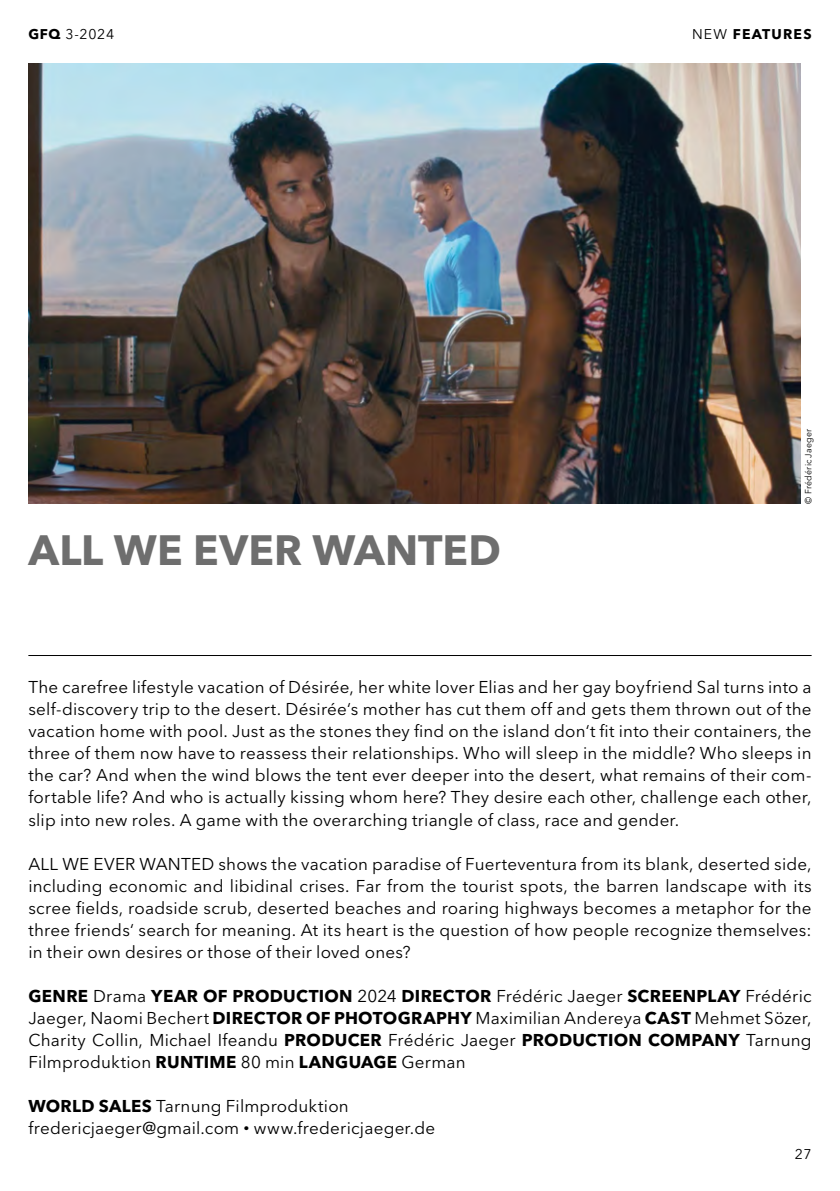
<style>
.page{position:relative;width:840px;height:1191px;background:#fff}
.page>*{position:absolute;margin:0;border:0;box-sizing:border-box;transform-origin:0 0}
.t1{font:700 42px "Avenir Next LT Pro";letter-spacing:.01em;color:#6e6e6e}
.t2{font:17px/22px "Avenir Next LT Pro";letter-spacing:.01em;color:#000;text-align:justify}
.t3{font:14px "Avenir Next LT Pro";letter-spacing:.05em;color:#000}
.t4{font:700 14px "Avenir Next LT Pro";letter-spacing:.085em;color:#000}
.t5{font:9px "Avenir Next LT Pro";letter-spacing:.025em;color:#000}
.s1{font-weight:700}
.s2{font-weight:400}
.s3{font-weight:700;font-size:20px}
</style>
<div class="page">
<hr style="left:28px;top:655px;width:783px;height:1px;background:#000">
<img style="left:28px;top:64px;width:771px;height:439px">
<p class="t3" style="left:28px;top:25px;width:87px"><span class="s1">GFQ</span> 3-2024</p>
<p class="t4" style="left:691px;top:25px;width:121px"><span class="s2">NEW</span> FEATURES</p>
<h1 class="t1" style="left:28px;top:524px;width:474px">ALL WE EVER WANTED</h1>
<p class="t5" style="left:802px;top:503px;width:76px;rotate:-90deg">© Frédéric Jaeger</p>
<p class="t2" style="left:28px;top:676px;width:784px">The carefree lifestyle vacation of Désirée, her white lover Elias and her gay boyfriend Sal turns into a self-discovery trip to the desert. Désirée‘s mother has cut them off and gets them thrown out of the vacation home with pool. Just as the stones they find on the island don‘t fit into their containers, the three of them now have to reassess their relationships. Who will sleep in the middle? Who sleeps in the car? And when the wind blows the tent ever deeper into the desert, what remains of their com&shy;fortable life? And who is actually kissing whom here? They desire each other, challenge each other, slip into new roles. A game with the overarching triangle of class, race and gender.</p>
<p class="t2" style="left:28px;top:852px;width:784px">ALL WE EVER WANTED shows the vacation paradise of Fuerteventura from its blank, deserted side, including economic and libidinal crises. Far from the tourist spots, the barren landscape with its scree fields, roadside scrub, deserted beaches and roaring highways becomes a metaphor for the three friends‘ search for meaning. At its heart is the question of how people recognize themselves: in their own desires or those of their loved ones?</p>
<p class="t2" style="left:28px;top:984px;width:784px"><span class="s1">GENRE</span> Drama <span class="s1">YEAR OF PRODUCTION</span> 2024 <span class="s1">DIRECTOR</span> Frédéric Jaeger <span class="s1">SCREENPLAY</span> Frédéric Jaeger, Naomi Bechert <span class="s1">DIRECTOR OF PHOTOGRAPHY</span> Maximilian Andereya <span class="s1">CAST</span> Mehmet Sözer, Charity Collin, Michael Ifeandu <span class="s1">PRODUCER</span> Frédéric Jaeger <span class="s1">PRODUCTION COMPANY</span> Tarnung Filmproduktion <span class="s1">RUNTIME</span> 80 min <span class="s1">LANGUAGE</span> German</p>
<p class="t2" style="left:28px;top:1094px;width:408px"><span class="s1">WORLD SALES</span> Tarnung Filmproduktion fredericjaeger@gmail.com <span class="s3">·</span> www.fredericjaeger.de</p>
<p class="t3" style="left:794px;top:1145px;width:18px">27</p>
</div>
